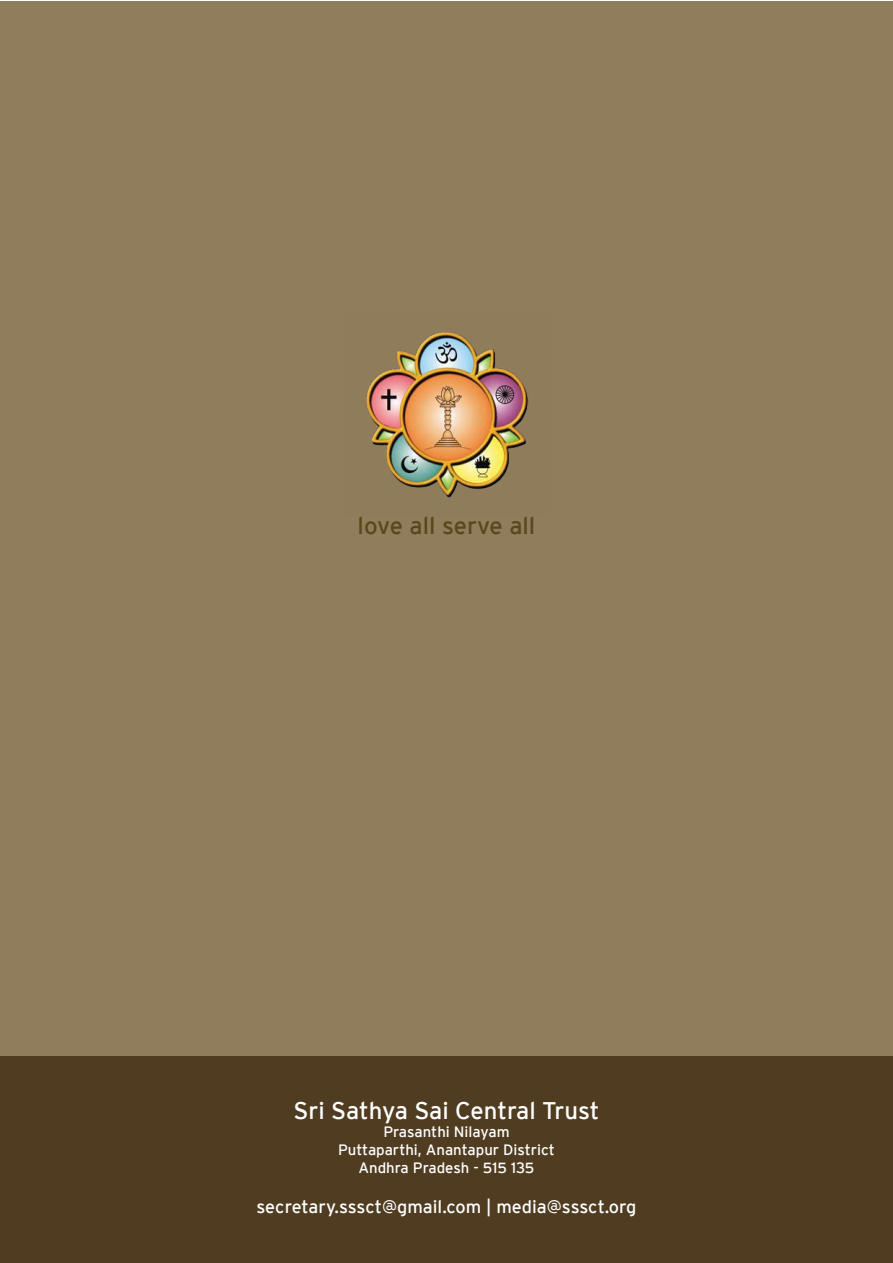
<style>
.page{position:relative;width:893px;height:1263px;background:#fff}
.page>*{position:absolute;margin:0;border:0;box-sizing:border-box;transform-origin:0 0}
.t1{font:24px "Interstate";color:#fff}
.t2{font:24px "Interstate";color:#5a481c}
.t3{font:18px "Interstate";color:#fff}
.t4{font:15px/18px "Interstate";color:#fff;text-align:center}
</style>
<div class="page">
<div style="left:0;top:1px;width:892px;height:1262px;background:#8f7d5c"></div>
<img style="left:366px;top:332px;width:163px;height:166px">
<div style="left:0;top:1057px;width:892px;height:206px;background:#503d21"></div>
<h1 class="t2" style="left:358px;top:517px;width:179px">love all serve all</h1>
<h1 class="t1" style="left:293px;top:1101px;width:308px">Sri Sathya Sai Central Trust</h1>
<p class="t4" style="left:338px;top:1124px;width:218px">Prasanthi Nilayam<br>Puttaparthi, Anantapur District<br>Andhra Pradesh - 515 135</p>
<p class="t3" style="left:256px;top:1199px;width:381px">secretary.sssct@gmail.com | media@sssct.org</p>
</div>
